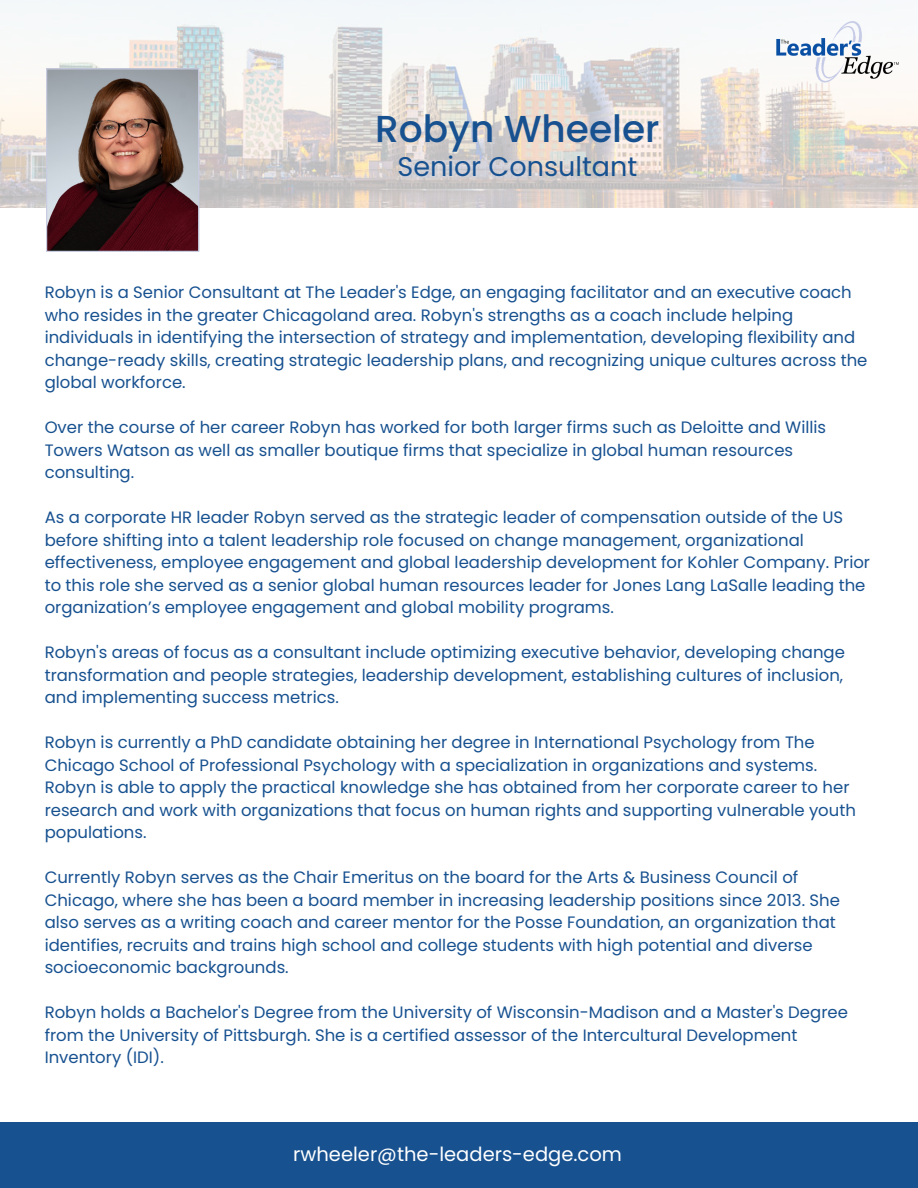
<style>
.page{position:relative;width:918px;height:1188px;background:#fff}
.page>*{position:absolute;margin:0;border:0;box-sizing:border-box;transform-origin:0 0}
.t1{font:500 37.5px "Poppins";color:#175190}
.t2{font:27px "Poppins";color:#175190}
.t3{font:19.5px "Poppins";color:#fff}
.t4{font:16.5px/22.5px "Poppins";color:#175190}
</style>
<div class="page">
<img style="left:0;top:0;width:918px;height:208px">
<svg style="left:46px;top:68px;width:153px;height:184px;background:#785f5e"></svg>
<img style="left:774px;top:17px;width:128px;height:75px">
<div style="left:0;top:1123px;width:918px;height:65px;background:#175190"></div>
<p class="t1" style="left:375px;top:102px;width:286px">Robyn Wheeler</p>
<p class="t2" style="left:398px;top:148px;width:241px">Senior Consultant</p>
<p class="t4" style="left:45px;top:281px;width:824px">Robyn is a Senior Consultant at The Leader's Edge, an engaging facilitator and an executive coach who resides in the greater Chicagoland area. Robyn's strengths as a coach include helping individuals in identifying the intersection of strategy and implementation, developing flexibility and change-ready skills, creating strategic leadership plans, and recognizing unique cultures across the global workforce.</p>
<h1 class="t4" style="left:45px;top:416px;width:783px">Over the course of her career Robyn has worked for both larger firms such as Deloitte and Willis<br>Towers Watson as well as smaller boutique firms that specialize in global human resources consulting.</h1>
<h2 class="t4" style="left:45px;top:506px;width:827px">As a corporate HR leader Robyn served as the strategic leader of compensation outside of the US before shifting into a talent leadership role focused on change management, organizational effectiveness, employee engagement and global leadership development for Kohler Company. Prior to this role she served as a senior global human resources leader for Jones Lang LaSalle leading the organization’s employee engagement and global mobility programs.</h2>
<p class="t4" style="left:45px;top:641px;width:802px;text-align:justify">Robyn's areas of focus as a consultant include optimizing executive behavior, developing change transformation and people strategies, leadership development, establishing cultures of inclusion, and implementing success metrics.</p>
<p class="t4" style="left:45px;top:731px;width:813px">Robyn is currently a PhD candidate obtaining her degree in International Psychology from The Chicago School of Professional Psychology with a specialization in organizations and systems.<br>Robyn is able to apply the practical knowledge she has obtained from her corporate career to her research and work with organizations that focus on human rights and supporting vulnerable youth populations.</p>
<p class="t4" style="left:45px;top:866px;width:797px">Currently Robyn serves as the Chair Emeritus on the board for the Arts &amp; Business Council of Chicago, where she has been a board member in increasing leadership positions since 2013. She also serves as a writing coach and career mentor for the Posse Foundation, an organization that identifies, recruits and trains high school and college students with high potential and diverse socioeconomic backgrounds.</p>
<p class="t4" style="left:45px;top:1001px;width:805px">Robyn holds a Bachelor's Degree from the University of Wisconsin-Madison and a Master's Degree from the University of Pittsburgh. She is a certified assessor of the Intercultural Development<br>Inventory (IDI).</p>
<p class="t3" style="left:293px;top:1141px;width:330px">rwheeler@the-leaders-edge.com</p>
</div>
